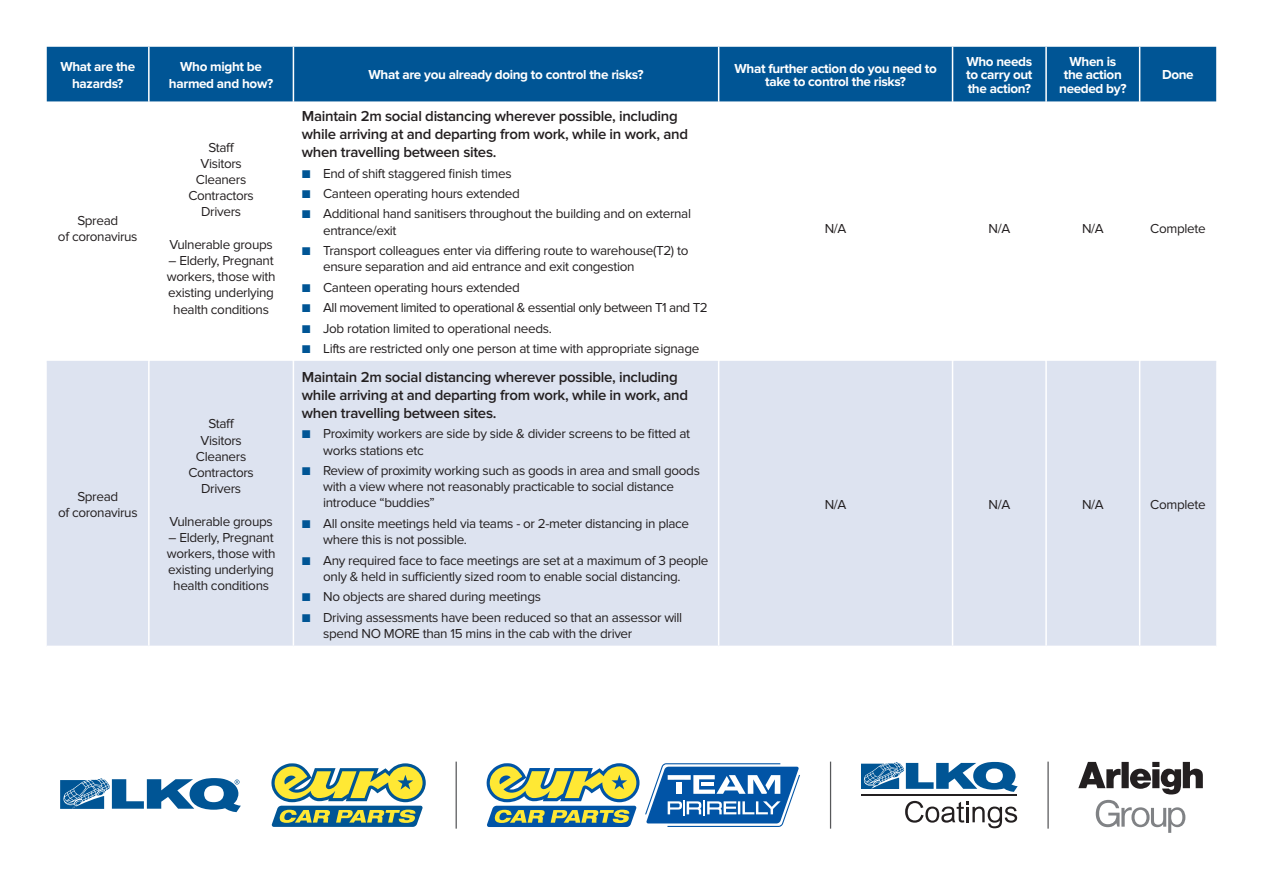
<style>
.page{position:relative;width:1263px;height:893px;background:#fff}
.page>*{position:absolute;margin:0;border:0;box-sizing:border-box;transform-origin:0 0}
.t1{font:600 15px/18px "Proxima Nova";letter-spacing:-.02em;color:#231f20}
.t2{font:13.5px/16.2px "Proxima Nova";letter-spacing:-.025em;color:#231f20;text-align:center}
.t3{font:700 13.5px/13.5px "Proxima Nova";letter-spacing:-.025em;color:#fff;text-align:center}
.s1{font-family:"Proxima Nova Extrabld";color:#005595}
</style>
<div class="page">
<hr style="left:456px;top:762px;width:1px;height:67px;background:#57585a">
<hr style="left:1047px;top:762px;width:2px;height:67px;background:#57585a">
<hr style="left:830px;top:762px;width:1px;height:67px;background:#57585a">
<svg style="left:486px;top:763px;width:153px;height:64px"></svg>
<svg style="left:645px;top:763px;width:155px;height:64px"></svg>
<svg style="left:861px;top:762px;width:157px;height:30px"></svg>
<svg style="left:905px;top:801px;width:112px;height:27px"></svg>
<hr style="left:861px;top:794px;width:155px;height:1px;background:#231f20">
<svg style="left:60px;top:778px;width:181px;height:34px"></svg>
<svg style="left:271px;top:763px;width:155px;height:64px"></svg>
<svg style="left:1078px;top:762px;width:125px;height:32px"></svg>
<svg style="left:1096px;top:800px;width:89px;height:33px"></svg>
<div style="left:47px;top:47px;width:1169px;height:54px;background:#005595"></div>
<div style="left:47px;top:362px;width:1169px;height:284px;background:#dde3f0"></div>
<hr style="left:47px;top:361px;width:101px;height:1px;background:#dde3f0">
<hr style="left:150px;top:361px;width:143px;height:1px;background:#dde3f0">
<hr style="left:294px;top:361px;width:424px;height:1px;background:#dde3f0">
<hr style="left:719px;top:361px;width:233px;height:1px;background:#dde3f0">
<hr style="left:953px;top:361px;width:92px;height:1px;background:#dde3f0">
<hr style="left:1047px;top:361px;width:92px;height:1px;background:#dde3f0">
<hr style="left:1140px;top:361px;width:76px;height:1px;background:#dde3f0">
<hr style="left:148px;top:47px;width:2px;height:54px;background:#fff">
<hr style="left:293px;top:47px;width:1px;height:54px;background:#fff">
<hr style="left:718px;top:47px;width:1px;height:54px;background:#fff">
<hr style="left:952px;top:47px;width:1px;height:54px;background:#fff">
<hr style="left:1045px;top:47px;width:2px;height:54px;background:#fff">
<hr style="left:1139px;top:47px;width:1px;height:54px;background:#fff">
<hr style="left:148px;top:362px;width:2px;height:284px;background:#fff">
<hr style="left:293px;top:362px;width:1px;height:284px;background:#fff">
<hr style="left:718px;top:362px;width:1px;height:284px;background:#fff">
<hr style="left:952px;top:362px;width:1px;height:284px;background:#fff">
<hr style="left:1045px;top:362px;width:2px;height:284px;background:#fff">
<hr style="left:1139px;top:362px;width:1px;height:284px;background:#fff">
<p class="t3" style="left:60px;top:59px;width:76px;line-height:16.2px">What are the hazards?</p>
<p class="t3" style="left:169px;top:59px;width:106px;line-height:16.2px">Who might be harmed and how?</p>
<p class="t3" style="left:368px;top:68px;width:277px">What are you already doing to control the risks?</p>
<p class="t3" style="left:734px;top:62px;width:204px">What further action do you need to take to control the risks?</p>
<p class="t3" style="left:966px;top:55px;width:68px;text-align:justify">Who needs to carry out the action?</p>
<p class="t3" style="left:1059px;top:55px;width:69px">When is the action needed by?</p>
<p class="t3" style="left:1162px;top:68px;width:33px">Done</p>
<p class="t2" style="left:58px;top:212px;width:81px">Spread<br>of coronavirus</p>
<p class="t2" style="left:58px;top:489px;width:81px">Spread<br>of coronavirus</p>
<p class="t2" style="left:188px;top:139px;width:67px">Staff<br>Visitors<br>Cleaners<br>Contractors<br>Drivers</p>
<p class="t2" style="left:169px;top:236px;width:105px">Vulnerable groups</p>
<p class="t2" style="left:167px;top:253px;width:110px">– Elderly, Pregnant workers, those with existing underlying health conditions</p>
<p class="t2" style="left:188px;top:416px;width:67px">Staff<br>Visitors<br>Cleaners<br>Contractors<br>Drivers</p>
<p class="t2" style="left:169px;top:513px;width:105px">Vulnerable groups</p>
<p class="t2" style="left:167px;top:529px;width:110px">– Elderly, Pregnant workers, those with existing underlying health conditions</p>
<p class="t1" style="left:302px;top:107px;width:388px">Maintain 2m social distancing wherever possible, including while arriving at and departing from work, while in work, and when travelling between sites.</p>
<p class="t2" style="left:302px;top:165px;width:211px"><span class="s1">■</span> End of shift staggered finish times</p>
<p class="t2" style="left:302px;top:186px;width:219px"><span class="s1">■</span> Canteen operating hours extended</p>
<p class="t2" style="left:323px;top:206px;width:369px;text-align:left;text-indent:-21px"><span class="s1">■</span> Additional hand sanitisers throughout the building and on external entrance/exit</p>
<p class="t2" style="left:323px;top:243px;width:367px;text-align:left;text-indent:-21px"><span class="s1">■</span> Transport colleagues enter via differing route to warehouse(T2) to ensure separation and aid entrance and exit congestion</p>
<p class="t2" style="left:302px;top:279px;width:219px"><span class="s1">■</span> Canteen operating hours extended</p>
<p class="t2" style="left:302px;top:300px;width:407px"><span class="s1">■</span> All movement limited to operational &amp; essential only between T1 and T2</p>
<p class="t2" style="left:302px;top:320px;width:251px"><span class="s1">■</span> Job rotation limited to operational needs.</p>
<p class="t2" style="left:302px;top:341px;width:399px"><span class="s1">■</span> Lifts are restricted only one person at time with appropriate signage</p>
<p class="t1" style="left:302px;top:368px;width:388px">Maintain 2m social distancing wherever possible, including while arriving at and departing from work, while in work, and when travelling between sites.</p>
<p class="t2" style="left:323px;top:426px;width:369px;text-align:left;text-indent:-21px"><span class="s1">■</span> Proximity workers are side by side &amp; divider screens to be fitted at works stations etc</p>
<p class="t2" style="left:323px;top:463px;width:378px;text-align:left;text-indent:-21px"><span class="s1">■</span> Review of proximity working such as goods in area and small goods with a view where not reasonably practicable to social distance introduce “buddies”</p>
<p class="t2" style="left:323px;top:515px;width:367px;text-align:left;text-indent:-21px"><span class="s1">■</span> All onsite meetings held via teams - or 2-meter distancing in place where this is not possible.</p>
<p class="t2" style="left:302px;top:552px;width:408px"><span class="s1">■</span> Any required face to face meetings are set at a maximum of 3 people only &amp; held in sufficiently sized room to enable social distancing.</p>
<p class="t2" style="left:302px;top:589px;width:241px"><span class="s1">■</span> No objects are shared during meetings</p>
<p class="t2" style="left:323px;top:609px;width:361px;text-align:left;text-indent:-21px"><span class="s1">■</span> Driving assessments have been reduced so that an assessor will spend NO MORE than 15 mins in the cab with the driver</p>
<p class="t2" style="left:825px;top:220px;width:23px">N/A</p>
<p class="t2" style="left:988px;top:220px;width:23px">N/A</p>
<p class="t2" style="left:1082px;top:220px;width:23px">N/A</p>
<p class="t2" style="left:1150px;top:220px;width:57px">Complete</p>
<p class="t2" style="left:825px;top:497px;width:23px">N/A</p>
<p class="t2" style="left:988px;top:497px;width:23px">N/A</p>
<p class="t2" style="left:1082px;top:497px;width:23px">N/A</p>
<p class="t2" style="left:1150px;top:497px;width:57px">Complete</p>
</div>
